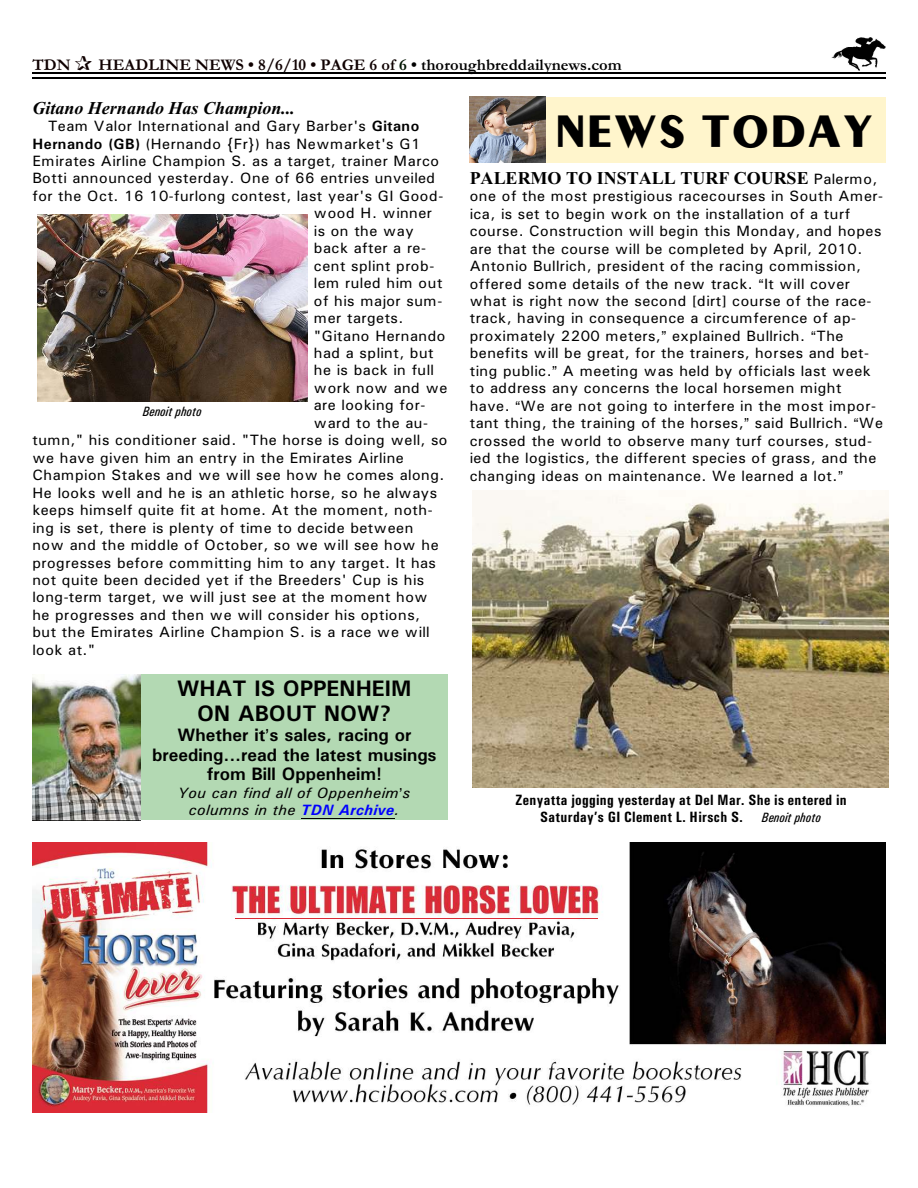
<style>
.page{position:relative;width:918px;height:1188px;background:#fff}
.page>*{position:absolute;margin:0;border:0;box-sizing:border-box;transform-origin:0 0}
.t1{font:700 44.85px "Penoir";letter-spacing:.05em;color:#000}
.t2{font:700 22.35px/24.5px "Univers";letter-spacing:.005em;color:#000;text-align:center}
.t3{font:700 18px/19.6px "Univers";color:#000;text-align:center}
.t4{font:700 18px "Times New Roman";letter-spacing:.005em;color:#000}
.t5{font:italic 700 18px "Times New Roman";color:#000}
.t6{font:700 16.5px "Garamond";letter-spacing:.005em;color:#0f0000}
.t7{font:15px/17.4px "Univers";letter-spacing:.03em;color:#000}
.t8{font:700 15px/17.4px "Univers Condensed";letter-spacing:.025em;color:#000}
.t9{font:italic 15px/17.4px "Univers";letter-spacing:.03em;color:#000;text-align:center}
.t10{font:italic 13.5px "Univers Condensed";color:#000}
.s1{color:#001400}
.s2{color:#000}
.s3{font-weight:700}
.s4{font-family:"Univers";font-weight:400;font-size:15px}
.s5{font-weight:700;color:#00f}
</style>
<div class="page">
<img style="left:832px;top:38px;width:54px;height:32px">
<hr style="left:32px;top:72px;width:853px;height:1px;background:#000">
<hr style="left:32px;top:77px;width:853px;height:2px;background:#000">
<img style="left:32px;top:842px;width:854px;height:270px">
<hr style="left:235px;top:918px;width:363px;height:1px;background:#d92b36">
<hr style="left:333px;top:1043px;width:202px;height:1px;background:#fff">
<hr style="left:293px;top:1105px;width:205px;height:1px;background:#fff">
<img style="left:37px;top:214px;width:270px;height:188px">
<div style="left:32px;top:674px;width:416px;height:146px;background:#b3d9b3"></div>
<hr style="left:301px;top:818px;width:94px;height:1px;background:#000">
<img style="left:32px;top:674px;width:108px;height:147px">
<img style="left:472px;top:491px;width:416px;height:297px">
<div style="left:470px;top:97px;width:415px;height:65px;background:#fff5cc"></div>
<img style="left:470px;top:97px;width:76px;height:66px">
<p class="t6" style="left:32px;top:59px;width:40px">TDN</p>
<p class="t6" style="left:98px;top:59px;width:525px">HEADLINE NEWS • 8/6/10 • PAGE 6 of <span class="s1">6</span> <span class="s2">• thoroughbreddailynews.com</span></p>
<p class="t5" style="left:32px;top:102px;width:264px">Gitano Hernando Has Champion...</p>
<p class="t7" style="left:48px;top:119px;width:373px">Team Valor International and Gary Barber's <span class="s3">Gitano</span></p>
<p class="t7" style="left:32px;top:136px;width:390px"><span class="s3">Hernando (GB)</span> (Hernando {Fr}) has Newmarket's G1</p>
<p class="t7" style="left:32px;top:153px;width:408px">Emirates Airline Champion S. as a target, trainer Marco</p>
<p class="t7" style="left:32px;top:171px;width:404px">Botti announced yesterday. One of 66 entries unveiled</p>
<p class="t7" style="left:32px;top:188px;width:412px">for the Oct. 16 10-furlong contest, last year's GI Good-</p>
<p class="t7" style="left:314px;top:206px;width:120px">wood H. winner</p>
<p class="t7" style="left:314px;top:223px;width:101px">is on the way</p>
<p class="t7" style="left:314px;top:241px;width:114px">back after a re-</p>
<p class="t7" style="left:314px;top:258px;width:122px">cent splint prob-</p>
<p class="t7" style="left:314px;top:276px;width:130px">lem ruled him out</p>
<p class="t7" style="left:314px;top:293px;width:130px">of his major sum-</p>
<p class="t7" style="left:314px;top:311px;width:91px">mer targets.</p>
<p class="t7" style="left:314px;top:328px;width:133px">"Gitano Hernando</p>
<p class="t7" style="left:314px;top:345px;width:121px">had a splint, but</p>
<p class="t7" style="left:314px;top:363px;width:122px">he is back in full</p>
<p class="t7" style="left:314px;top:380px;width:135px">work now and we</p>
<p class="t7" style="left:314px;top:398px;width:113px">are looking for-</p>
<p class="t7" style="left:314px;top:415px;width:116px">ward to the au-</p>
<p class="t7" style="left:32px;top:433px;width:417px">tumn," his conditioner said. "The horse is doing well, so</p>
<p class="t7" style="left:32px;top:450px;width:373px">we have given him an entry in the Emirates Airline</p>
<p class="t7" style="left:32px;top:468px;width:414px">Champion Stakes and we will see how he comes along.</p>
<p class="t7" style="left:32px;top:485px;width:406px">He looks well and he is an athletic horse, so he always</p>
<p class="t7" style="left:32px;top:503px;width:402px">keeps himself quite fit at home. At the moment, noth-</p>
<p class="t7" style="left:32px;top:520px;width:382px">ing is set, there is plenty of time to decide between</p>
<p class="t7" style="left:32px;top:538px;width:408px">now and the middle of October, so we will see how he</p>
<p class="t7" style="left:32px;top:555px;width:405px">progresses before committing him to any target. It has</p>
<p class="t7" style="left:32px;top:572px;width:393px">not quite been decided yet if the Breeders' Cup is his</p>
<p class="t7" style="left:32px;top:590px;width:397px">long-term target, we will just see at the moment how</p>
<p class="t7" style="left:32px;top:607px;width:389px">he progresses and then we will consider his options,</p>
<p class="t7" style="left:32px;top:625px;width:399px">but the Emirates Airline Champion S. is a race we will</p>
<p class="t7" style="left:32px;top:642px;width:64px">look at."</p>
<h1 class="t1" style="left:556px;top:113px;width:318px">NEWS TODAY</h1>
<p class="t4" style="left:470px;top:172px;width:409px">PALERMO TO INSTALL TURF COURSE <span class="s4">Palermo,</span></p>
<p class="t7" style="left:470px;top:189px;width:415px">one of the most prestigious racecourses in South Amer&shy;ica, is set to begin work on the installation of a turf course. Construction will begin this Monday, and hopes are that the course will be completed by April, 2010.<br>Antonio Bullrich, president of the racing commission, offered some details of the new track. It will cover what is right now the second [dirt] course of the race&shy;track, having in consequence a circumference of ap&shy;proximately 2200 meters, explained Bullrich. The benefits will be great, for the trainers, horses and bet&shy;ting public. A meeting was held by officials last week to address any concerns the local horsemen might have. We are not going to interfere in the most impor&shy;tant thing, the training of the horses, said Bullrich. We crossed the world to observe many turf courses, stud&shy;ied the logistics, the different species of grass, and the changing ideas on maintenance. We learned a lot.</p>
<p class="t10" style="left:143px;top:407px;width:60px">Benoit photo</p>
<h2 class="t2" style="left:177px;top:678px;width:236px">WHAT IS OPPENHEIM<br>ON ABOUT NOW?</h2>
<p class="t3" style="left:152px;top:727px;width:286px">Whether it s sales, racing or breeding...read the latest musings from Bill Oppenheim!</p>
<p class="t9" style="left:178px;top:785px;width:234px">You can find all of Oppenheim s columns in the <span class="s5">TDN Archive</span>.</p>
<p class="t8" style="left:540px;top:793px;width:308px;text-indent:-25px">Zenyatta jogging yesterday at Del Mar. She is entered in<br>Saturday’s GI Clement L. Hirsch S.</p>
<p class="t10" style="left:762px;top:813px;width:60px">Benoit photo</p>
</div>
